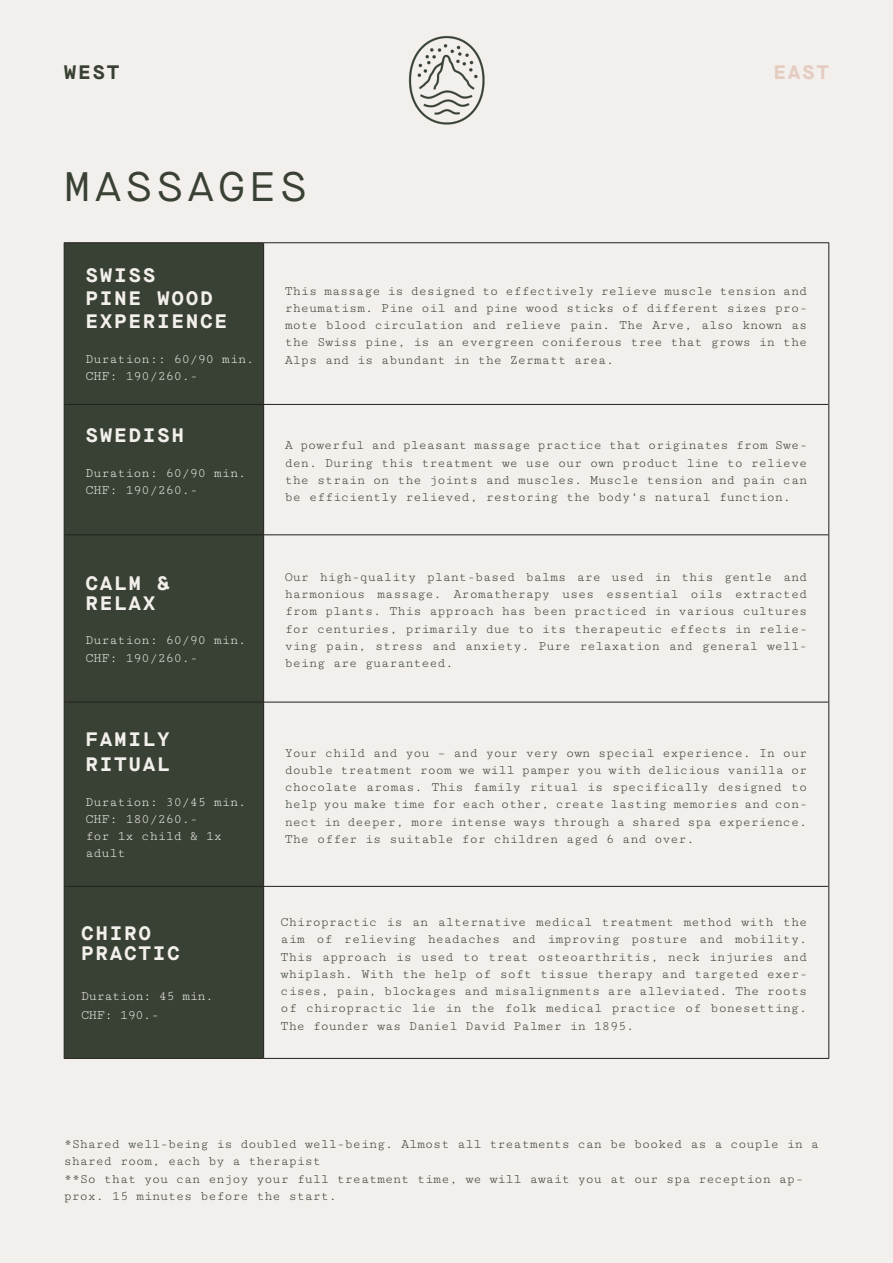
<style>
.page{position:relative;width:893px;height:1263px;background:#f3efec}
.page>*{position:absolute;margin:0;border:0;box-sizing:border-box;transform-origin:0 0}
.t1{font:41.25px "Maison Neue Mono";letter-spacing:.1em;color:#384133}
.t2{font:700 19.5px/23.4px "Maison Neue Mono";letter-spacing:.085em;color:#f3efec}
.t3{font:700 19.5px "Maison Neue Mono";color:#384133}
.t4{font:700 19.5px "Maison Neue Mono";color:#e5ccc0}
.Preisliste{font:13.5px/17.2px "Cutive Mono";letter-spacing:-.01em;color:#384133;text-align:justify}
.Preisliste-2{font:13.5px/17.2px "Cutive Mono";letter-spacing:-.01em;color:#f3efec}
.Preisliste-3{font:13.5px "Cutive Mono";letter-spacing:-.03em;color:#f3efec}
</style>
<div class="page">
<div style="left:65px;top:243px;width:198px;height:815px;background:#384133"></div>
<hr style="left:65px;top:404px;width:198px;height:1px;background:#231f20">
<hr style="left:264px;top:404px;width:564px;height:1px;background:#231f20">
<hr style="left:65px;top:534px;width:198px;height:1px;background:#231f20">
<hr style="left:264px;top:534px;width:564px;height:1px;background:#231f20">
<hr style="left:65px;top:702px;width:198px;height:1px;background:#231f20">
<hr style="left:264px;top:702px;width:564px;height:1px;background:#231f20">
<hr style="left:65px;top:886px;width:198px;height:1px;background:#231f20">
<hr style="left:264px;top:886px;width:564px;height:1px;background:#231f20">
<hr style="left:64px;top:1058px;width:200px;height:1px;background:#231f20">
<hr style="left:264px;top:1058px;width:565px;height:1px;background:#231f20">
<hr style="left:64px;top:242px;width:200px;height:1px;background:#231f20">
<hr style="left:264px;top:242px;width:565px;height:1px;background:#231f20">
<hr style="left:64px;top:243px;width:1px;height:161px;background:#231f20">
<hr style="left:263px;top:243px;width:1px;height:161px;background:#231f20">
<hr style="left:828px;top:243px;width:1px;height:161px;background:#231f20">
<hr style="left:64px;top:404px;width:1px;height:131px;background:#231f20">
<hr style="left:263px;top:404px;width:1px;height:131px;background:#231f20">
<hr style="left:828px;top:404px;width:1px;height:131px;background:#231f20">
<hr style="left:64px;top:535px;width:1px;height:167px;background:#231f20">
<hr style="left:263px;top:535px;width:1px;height:167px;background:#231f20">
<hr style="left:828px;top:535px;width:1px;height:167px;background:#231f20">
<hr style="left:64px;top:702px;width:1px;height:184px;background:#231f20">
<hr style="left:263px;top:702px;width:1px;height:184px;background:#231f20">
<hr style="left:828px;top:702px;width:1px;height:184px;background:#231f20">
<hr style="left:64px;top:886px;width:1px;height:172px;background:#231f20">
<hr style="left:263px;top:886px;width:1px;height:172px;background:#231f20">
<hr style="left:828px;top:886px;width:1px;height:172px;background:#231f20">
<img style="left:408px;top:35px;width:77px;height:90px">
<p class="t3" style="left:64px;top:58px;width:57px">WEST</p>
<p class="t4" style="left:773px;top:58px;width:57px">EAST</p>
<p class="t1" style="left:64px;top:159px;width:244px">MASSAGES</p>
<p class="t2" style="left:85px;top:263px;width:143px">SWISS<br>PINE WOOD<br>EXPERIENCE</p>
<p class="Preisliste-2" style="left:85px;top:351px;width:170px">Duration:: 60/90 min.<br>CHF: 190/260.-</p>
<p class="t2" style="left:85px;top:423px;width:100px">SWEDISH</p>
<p class="Preisliste-2" style="left:85px;top:465px;width:162px">Duration: 60/90 min.</p>
<p class="Preisliste-2" style="left:85px;top:482px;width:114px">CHF: 190/260.-</p>
<p class="t2" style="left:85px;top:573px;width:86px;line-height:19.8px">CALM &amp;<br>RELAX</p>
<p class="Preisliste-2" style="left:85px;top:632px;width:162px">Duration: 60/90 min.</p>
<p class="Preisliste-2" style="left:85px;top:649px;width:114px">CHF: 190/260.-</p>
<p class="t2" style="left:85px;top:727px;width:86px">FAMILY</p>
<p class="t2" style="left:85px;top:752px;width:86px">RITUAL</p>
<p class="Preisliste-2" style="left:85px;top:793px;width:162px">Duration: 30/45 min.</p>
<p class="Preisliste-2" style="left:85px;top:810px;width:114px">CHF: 180/260.-</p>
<p class="Preisliste-2" style="left:85px;top:828px;width:138px">for 1x child &amp; 1x adult</p>
<p class="t2" style="left:81px;top:923px;width:100px;line-height:19.8px">CHIRO<br>PRACTIC</p>
<p class="Preisliste-3" style="left:81px;top:988px;width:134px">Duration: 45 min.</p>
<p class="Preisliste-2" style="left:81px;top:1007px;width:80px">CHF: 190.-</p>
<p class="Preisliste" style="left:285px;top:282px;width:524px">This massage is designed to effectively relieve muscle tension and rheumatism. Pine oil and pine wood sticks of different sizes pro&shy;mote blood circulation and relieve pain. The Arve, also known as the Swiss pine, is an evergreen coniferous tree that grows in the Alps and is abundant in the Zermatt area.</p>
<p class="Preisliste" style="left:285px;top:437px;width:524px">A powerful and pleasant massage practice that originates from Swe&shy;den. During this treatment we use our own product line to relieve the strain on the joints and muscles. Muscle tension and pain can be efficiently relieved, restoring the body‘s natural function.</p>
<p class="Preisliste" style="left:285px;top:568px;width:524px">Our high-quality plant-based balms are used in this gentle and harmonious massage. Aromatherapy uses essential oils extracted from plants. This approach has been practiced in various cultures for centuries, primarily due to its therapeutic effects in relie&shy;ving pain, stress and anxiety. Pure relaxation and general well&shy;being are guaranteed.</p>
<p class="Preisliste" style="left:285px;top:744px;width:524px">Your child and you – and your very own special experience. In our double treatment room we will pamper you with delicious vanilla or chocolate aromas. This family ritual is specifically designed to help you make time for each other, create lasting memories and con&shy;nect in deeper, more intense ways through a shared spa experience.<br>The offer is suitable for children aged 6 and over.</p>
<p class="Preisliste" style="left:281px;top:914px;width:528px">Chiropractic is an alternative medical treatment method with the aim of relieving headaches and improving posture and mobility.<br>This approach is used to treat osteoarthritis, neck injuries and whiplash. With the help of soft tissue therapy and targeted exer&shy;cises, pain, blockages and misalignments are alleviated. The roots of chiropractic lie in the folk medical practice of bonesetting.<br>The founder was Daniel David Palmer in 1895.</p>
<p class="Preisliste" style="left:64px;top:1136px;width:757px">*Shared well-being is doubled well-being. Almost all treatments can be booked as a couple in a shared room, each by a therapist</p>
<p class="Preisliste" style="left:64px;top:1170px;width:741px">**So that you can enjoy your full treatment time, we will await you at our spa reception ap&shy;prox. 15 minutes before the start.</p>
</div>
